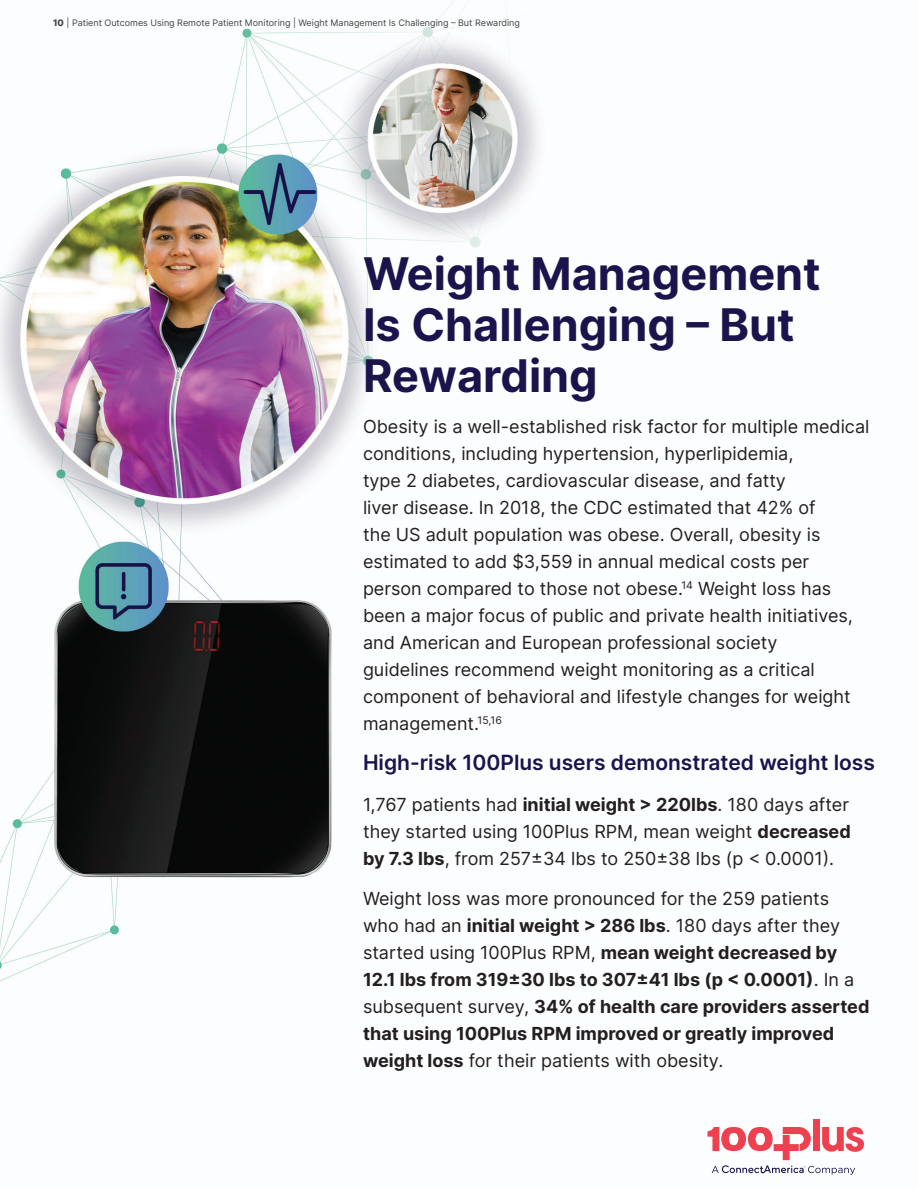
<style>
.page{position:relative;width:918px;height:1188px;background:#fff}
.page>*{position:absolute;margin:0;border:0;box-sizing:border-box;transform-origin:0 0}
.Paragraph{font:700 45px/51px "Inter";color:#1a144c}
.Paragraph-2{font:600 21px "Inter";color:#1a144c}
.Paragraph-3{font:18px/27px "Inter";color:#231f20}
.Paragraph-4{font:700 18px/27px "Inter";color:#231f20}
.t1{font:9px "Inter";color:#434343}
.s1{font-weight:800}
.s2{font-weight:700}
.s3{font-weight:400}
</style>
<div class="page">
<img style="left:0;top:0;width:820px;height:1120px">
<div style="left:813px;top:1120px;width:7px;height:31px;background:#ee414f"></div>
<svg style="left:707px;top:1127px;width:157px;height:48px"></svg>
<p class="t1" style="left:53px;top:16px;width:468px"><span class="s1">10</span> | Patient Outcomes Using Remote Patient Monitoring | Weight Management Is Challenging – But Rewarding</p>
<p class="Paragraph" style="left:363px;top:247px;width:459px">Weight Management<br>Is Challenging – But<br>Rewarding</p>
<p class="Paragraph-3" style="left:363px;top:412px;width:508px">Obesity is a well-established risk factor for multiple medical conditions, including hypertension, hyperlipidemia,<br>type 2 diabetes, cardiovascular disease, and fatty<br>liver disease. In 2018, the CDC estimated that 42% of<br>the US adult population was obese. Overall, obesity is estimated to add $3,559 in annual medical costs per person compared to those not obese.<sup>14</sup> Weight loss has been a major focus of public and private health initiatives, and American and European professional society<br>guidelines recommend weight monitoring as a critical component of behavioral and lifestyle changes for weight management.<sup>15,16</sup></p>
<p class="Paragraph-2" style="left:363px;top:747px;width:514px">High-risk 100Plus users demonstrated weight loss</p>
<p class="Paragraph-3" style="left:363px;top:790px;width:489px;text-align:justify">1,767 patients had <span class="s2">initial weight &gt; 220lbs</span>. 180 days after they started using 100Plus RPM, mean weight <span class="s2">decreased by 7.3 lbs</span>, from 257±34 lbs to 250±38 lbs (p &lt; 0.0001).</p>
<p class="Paragraph-4" style="left:363px;top:885px;width:508px"><span class="s3">Weight loss was more pronounced for the 259 patients who had an</span> initial weight &gt; 286 lbs<span class="s3">. 180 days after they started using 100Plus RPM,</span> mean weight decreased by 12.1 lbs from 319±30 lbs to 307±41 lbs (p &lt; 0.0001)<span class="s3">. In a subsequent survey,</span> 34% of health care providers asserted that using 100Plus RPM improved or greatly improved weight loss <span class="s3">for their patients with obesity.</span></p>
</div>
